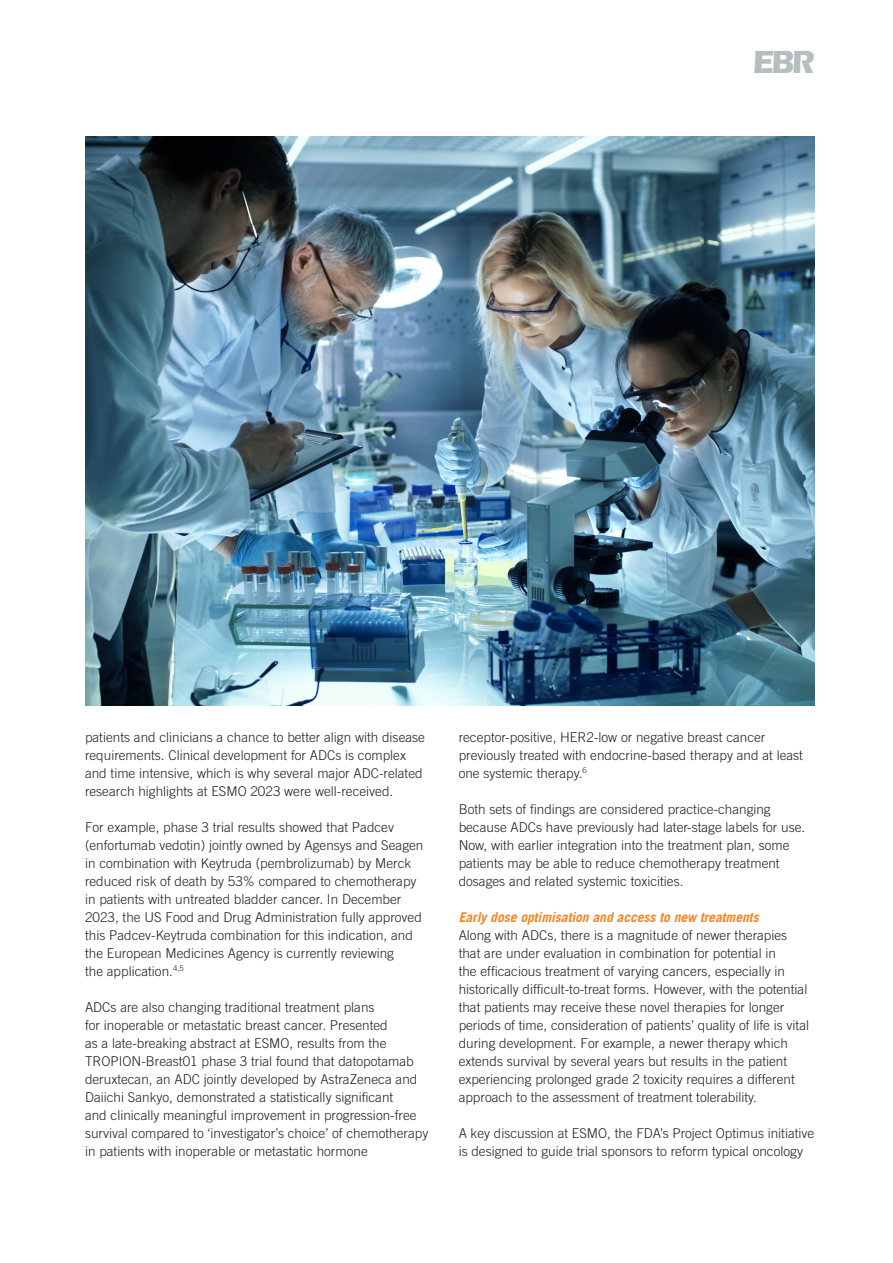
<style>
.page{position:relative;width:893px;height:1263px;background:#fff}
.page>*{position:absolute;margin:0;border:0;box-sizing:border-box;transform-origin:0 0}
.t1{font:700 32.85px "Eras ITC";color:#b5bfc0}
.EBR_Body_Text{font:300 13.5px/18px "Trade Gothic LT Std";color:#231f20}
.EBR_Body_Text-2{font:italic 700 13.5px "Trade Gothic LT Std";color:#f58220}
</style>
<div class="page">
<img style="left:85px;top:136px;width:729px;height:570px">
<p class="t1" style="left:753px;top:43px;width:63px">EBR</p>
<p class="EBR_Body_Text" style="left:85px;top:728px;width:341px">patients and clinicians a chance to better align with disease requirements. Clinical development for ADCs is complex and time intensive, which is why several major ADC-related research highlights at ESMO 2023 were well-received.</p>
<p class="EBR_Body_Text" style="left:85px;top:818px;width:340px">For example, phase 3 trial results showed that Padcev (enfortumab vedotin) jointly owned by Agensys and Seagen in combination with Keytruda (pembrolizumab) by Merck reduced risk of death by 53% compared to chemotherapy in patients with untreated bladder cancer. In December 2023, the US Food and Drug Administration fully approved this Padcev-Keytruda combination for this indication, and the European Medicines Agency is currently reviewing<br>the application.<sup>4,5</sup></p>
<p class="EBR_Body_Text" style="left:85px;top:998px;width:345px">ADCs are also changing traditional treatment plans<br>for inoperable or metastatic breast cancer. Presented<br>as a late-breaking abstract at ESMO, results from the TROPION-Breast01 phase 3 trial found that datopotamab deruxtecan, an ADC jointly developed by AstraZeneca and Daiichi Sankyo, demonstrated a statistically significant<br>and clinically meaningful improvement in progression-free survival compared to ‘investigator’s choice’ of chemotherapy in patients with inoperable or metastatic hormone</p>
<p class="EBR_Body_Text" style="left:459px;top:728px;width:346px">receptor-positive, HER2-low or negative breast cancer previously treated with endocrine-based therapy and at least one systemic therapy.<sup>6</sup></p>
<p class="EBR_Body_Text" style="left:459px;top:800px;width:348px">Both sets of findings are considered practice-changing because ADCs have previously had later-stage labels for use.<br>Now, with earlier integration into the treatment plan, some patients may be able to reduce chemotherapy treatment dosages and related systemic toxicities.</p>
<p class="EBR_Body_Text-2" style="left:459px;top:909px;width:301px">Early dose optimisation and access to new treatments</p>
<p class="EBR_Body_Text" style="left:459px;top:926px;width:352px">Along with ADCs, there is a magnitude of newer therapies that are under evaluation in combination for potential in<br>the efficacious treatment of varying cancers, especially in historically difficult-to-treat forms. However, with the potential that patients may receive these novel therapies for longer periods of time, consideration of patients’ quality of life is vital during development. For example, a newer therapy which extends survival by several years but results in the patient experiencing prolonged grade 2 toxicity requires a different approach to the assessment of treatment tolerability.</p>
<p class="EBR_Body_Text" style="left:459px;top:1124px;width:357px">A key discussion at ESMO, the FDA’s Project Optimus initiative is designed to guide trial sponsors to reform typical oncology</p>
</div>
